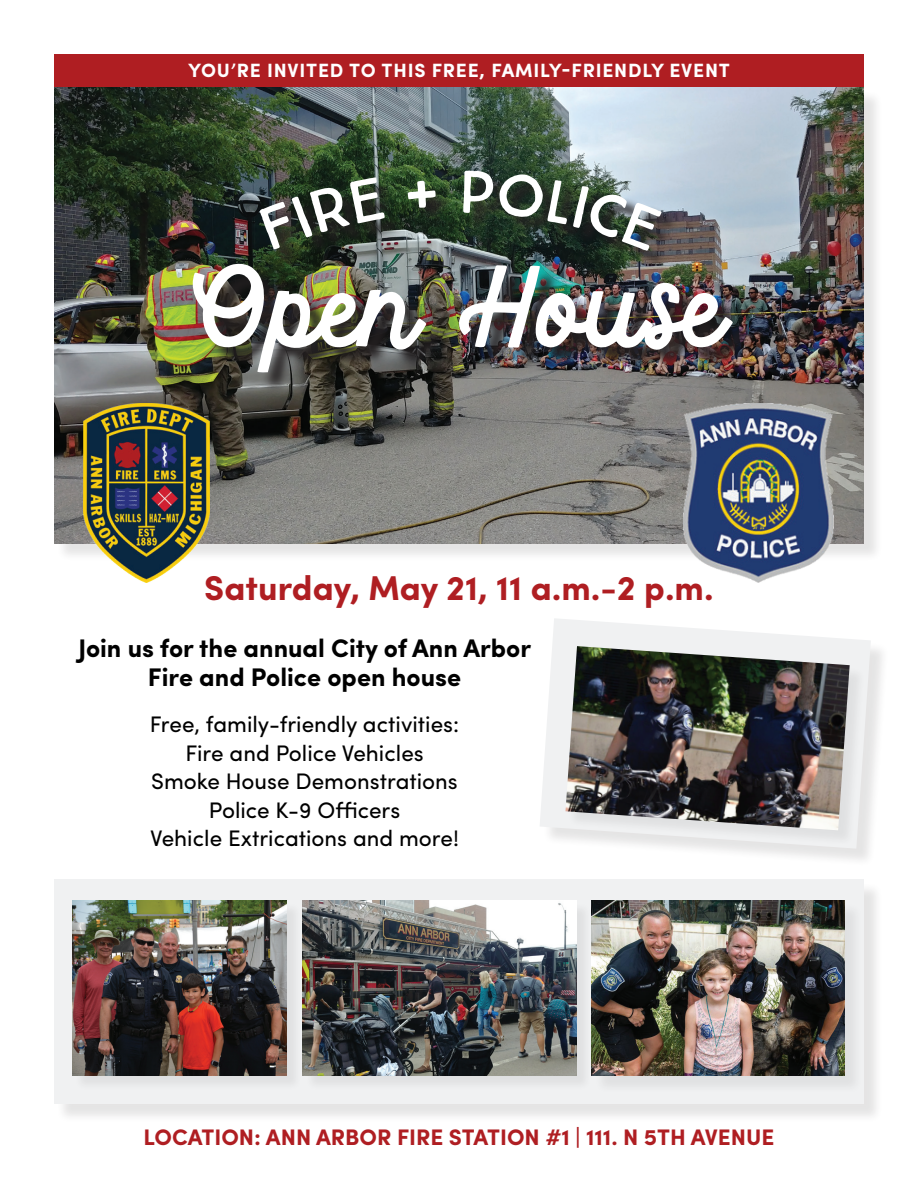
<style>
.page{position:relative;width:918px;height:1188px;background:#fff}
.page>*{position:absolute;margin:0;border:0;box-sizing:border-box;transform-origin:0 0}
.t1{font:121.65px "Jungle Giant Script";color:#fff}
.t2{font:700 34.5px "Sofia Pro";color:#af1e22}
.t3{font:700 25.5px/28.5px "Sofia Pro";color:#000;text-align:center}
.t4{font:22.5px/28.5px "Sofia Pro";color:#000;text-align:center}
.t5{font:700 22.5px "Sofia Pro";color:#af1e22}
.t6{font:700 19.2px "Sofia Pro";letter-spacing:.04em;color:#fff}
</style>
<div class="page">
<div style="left:56px;top:882px;width:827px;height:241px;background:#231f20;opacity:.12"></div>
<div style="left:54px;top:879px;width:810px;height:225px;background:#f0f1f2"></div>
<div style="left:54px;top:54px;width:810px;height:34px;background:#af1e22"></div>
<div style="left:56px;top:90px;width:827px;height:472px;background:#231f20;opacity:.12"></div>
<img style="left:54px;top:88px;width:810px;height:455px">
<img style="left:263px;top:173px;width:417px;height:93px">
<img style="left:196px;top:266px;width:558px;height:128px">
<div style="left:305px;top:902px;width:287px;height:189px;background:#231f20;opacity:.08"></div>
<img style="left:303px;top:900px;width:273px;height:175px">
<img style="left:83px;top:404px;width:126px;height:179px">
<img style="left:683px;top:404px;width:151px;height:179px">
<div style="left:74px;top:902px;width:229px;height:189px;background:#231f20;opacity:.08"></div>
<img style="left:72px;top:900px;width:214px;height:175px">
<div style="left:594px;top:903px;width:270px;height:191px;background:#e5e6e7"></div>
<img style="left:592px;top:900px;width:253px;height:175px">
<div style="left:542px;top:621px;width:347px;height:246px;background:#231f20;opacity:.12"></div>
<svg style="left:540px;top:619px;width:331px;height:230px;fill:#f0f1f2"></svg>
<div style="left:568px;top:648px;width:298px;height:198px;background:#ebebec"></div>
<img style="left:565px;top:646px;width:285px;height:184px">
<svg style="left:259px;top:177px;width:126px;height:73px;background:#283428"></svg>
<svg style="left:407px;top:180px;width:30px;height:29px"></svg>
<svg style="left:463px;top:170px;width:200px;height:81px;background:#3c4c42"></svg>
<p class="t6" style="left:189px;top:55px;width:543px">YOU’RE INVITED TO THIS FREE, FAMILY-FRIENDLY EVENT</p>
<h1 class="t1" style="left:192px;top:238px;width:535px">Open House</h1>
<h2 class="t2" style="left:204px;top:562px;width:511px">Saturday, May 21, 11 a.m.-2 p.m.</h2>
<p class="t3" style="left:78px;top:632px;width:454px">Join us for the annual City of Ann Arbor<br>Fire and Police open house</p>
<p class="t4" style="left:150px;top:709px;width:311px">Free, family-friendly activities:<br>Fire and Police Vehicles<br>Smoke House Demonstrations<br>Police K-9 Officers<br>Vehicle Extrications and more!</p>
<p class="t5" style="left:143px;top:1120px;width:633px">LOCATION: ANN ARBOR FIRE STATION #1 | 111. N 5TH AVENUE</p>
</div>
